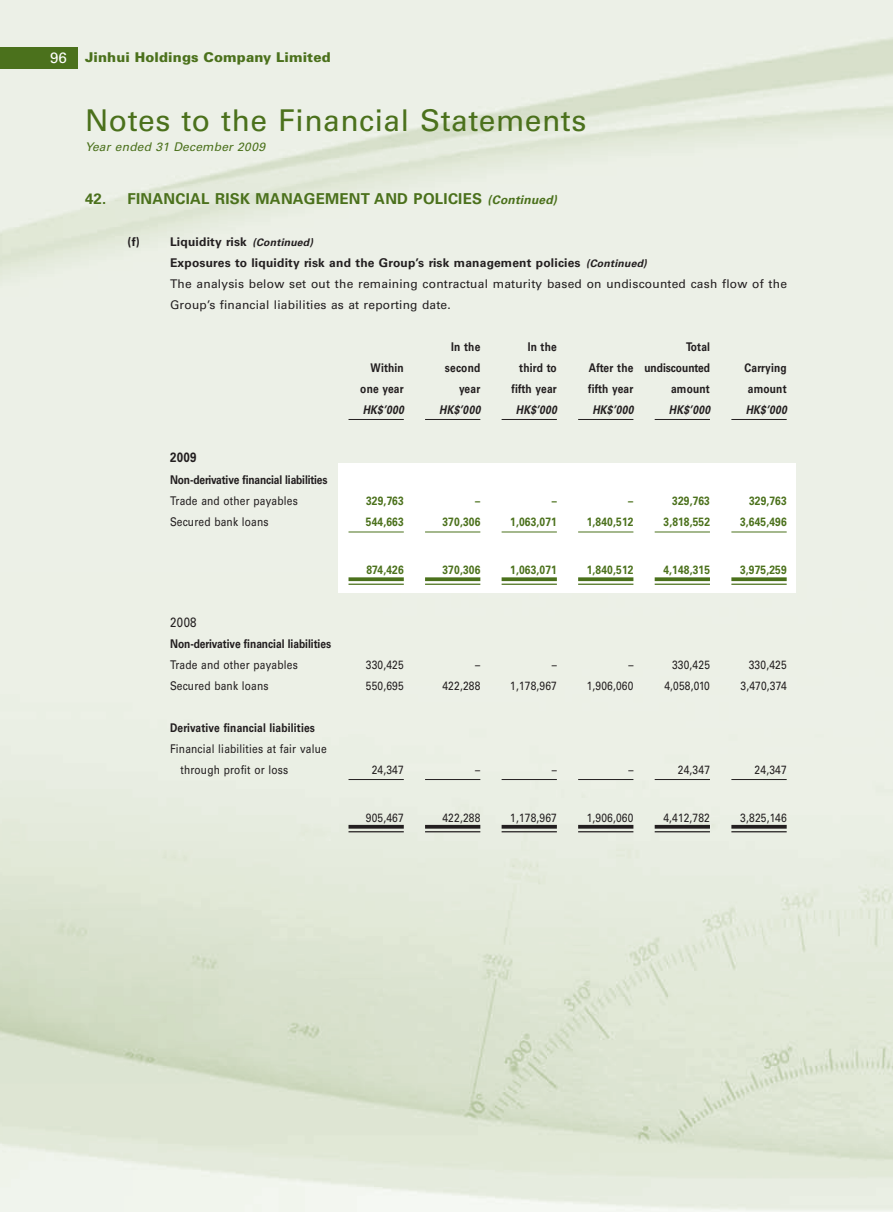
<style>
.page{position:relative;width:893px;height:1212px;background:#fff}
.page>*{position:absolute;margin:0;border:0;box-sizing:border-box;transform-origin:0 0}
.t1{font:30px "Univers LT Std";letter-spacing:.015em;color:#4b711c}
.t2{font:700 15px "Univers LT Std";letter-spacing:.015em;color:#4b711c}
.t3{font:900 13.5px "Univers LT Std";letter-spacing:.01em;color:#4b711c}
.t4{font:700 13.5px "Univers LT Std";color:#231f20;scale:.85 1}
.t5{font:13.5px "Univers LT Std";color:#231f20;scale:.85 1}
.t6{font:12px "Univers LT Std";letter-spacing:.015em;color:#231f20;scale:.85 1}
.t7{font:12px/21px "Univers LT Std";letter-spacing:.015em;color:#231f20}
.t8{font:700 12px/21px "Univers LT Std";letter-spacing:-.005em;color:#231f20;scale:.85 1}
.t9{font:700 12px "Univers LT Std";letter-spacing:.015em;color:#4b711c;scale:.85 1}
.t10{font:700 12px "Univers LT Std";letter-spacing:.015em;color:#231f20;scale:.85 1}
.t11{font:italic 700 12px "Univers LT Std";letter-spacing:.035em;color:#231f20;scale:.85 1}
.t12{font:italic 12px "Univers LT Std";letter-spacing:.015em;color:#4b711c}
.t13{font:700 12px "Univers LT Std";letter-spacing:-.005em;color:#231f20}
.s1{font-weight:400;font-size:15px;color:#fff}
.s2{font-style:italic;font-size:12px}
.s3{font-weight:700}
.s4{font-weight:700;font-style:italic;font-size:10.5px}
.s5{font-weight:400}
</style>
<div class="page">
<img style="left:0;top:0;width:893px;height:1212px">
<div style="left:0;top:48px;width:78px;height:21px;background:#4b711c"></div>
<hr style="left:348px;top:419px;width:56px;height:1px;background:#231f20">
<hr style="left:425px;top:419px;width:55px;height:1px;background:#231f20">
<hr style="left:502px;top:419px;width:55px;height:1px;background:#231f20">
<hr style="left:578px;top:419px;width:55px;height:1px;background:#231f20">
<hr style="left:655px;top:419px;width:55px;height:1px;background:#231f20">
<hr style="left:731px;top:419px;width:56px;height:1px;background:#231f20">
<div style="left:338px;top:463px;width:457px;height:130px;background:#fff"></div>
<hr style="left:348px;top:532px;width:56px;height:1px;background:#4b711c">
<hr style="left:425px;top:532px;width:55px;height:1px;background:#4b711c">
<hr style="left:502px;top:532px;width:55px;height:1px;background:#4b711c">
<hr style="left:578px;top:532px;width:55px;height:1px;background:#4b711c">
<hr style="left:655px;top:532px;width:55px;height:1px;background:#4b711c">
<hr style="left:731px;top:532px;width:56px;height:1px;background:#4b711c">
<svg style="left:348px;top:577px;width:56px;height:4px"></svg>
<hr style="left:348px;top:584px;width:56px;height:1px;background:#4b711c">
<svg style="left:425px;top:577px;width:55px;height:4px"></svg>
<hr style="left:425px;top:584px;width:55px;height:1px;background:#4b711c">
<svg style="left:502px;top:577px;width:55px;height:4px"></svg>
<hr style="left:502px;top:584px;width:55px;height:1px;background:#4b711c">
<svg style="left:578px;top:577px;width:55px;height:4px"></svg>
<hr style="left:578px;top:584px;width:55px;height:1px;background:#4b711c">
<svg style="left:655px;top:577px;width:55px;height:4px"></svg>
<hr style="left:655px;top:584px;width:55px;height:1px;background:#4b711c">
<svg style="left:731px;top:577px;width:56px;height:4px"></svg>
<hr style="left:731px;top:584px;width:56px;height:1px;background:#4b711c">
<hr style="left:348px;top:779px;width:56px;height:1px;background:#231f20">
<hr style="left:425px;top:779px;width:55px;height:1px;background:#231f20">
<hr style="left:502px;top:779px;width:55px;height:1px;background:#231f20">
<hr style="left:578px;top:779px;width:55px;height:1px;background:#231f20">
<hr style="left:655px;top:779px;width:55px;height:1px;background:#231f20">
<hr style="left:731px;top:779px;width:56px;height:1px;background:#231f20">
<svg style="left:348px;top:825px;width:56px;height:4px"></svg>
<hr style="left:348px;top:831px;width:56px;height:1px;background:#231f20">
<svg style="left:425px;top:825px;width:55px;height:4px"></svg>
<hr style="left:425px;top:831px;width:55px;height:1px;background:#231f20">
<svg style="left:502px;top:825px;width:55px;height:4px"></svg>
<hr style="left:502px;top:831px;width:55px;height:1px;background:#231f20">
<svg style="left:578px;top:825px;width:55px;height:4px"></svg>
<hr style="left:578px;top:831px;width:55px;height:1px;background:#231f20">
<svg style="left:655px;top:825px;width:55px;height:4px"></svg>
<hr style="left:655px;top:831px;width:55px;height:1px;background:#231f20">
<svg style="left:731px;top:825px;width:56px;height:4px"></svg>
<hr style="left:731px;top:831px;width:56px;height:1px;background:#231f20">
<p class="t3" style="left:50px;top:49px;width:282px"><span class="s1">96</span> Jinhui Holdings Company Limited</p>
<p class="t1" style="left:85px;top:103px;width:503px">Notes to the Financial Statements</p>
<p class="t12" style="left:85px;top:139px;width:182px">Year ended 31 December 2009</p>
<p class="t2" style="left:85px;top:190px;width:473px">42. FINANCIAL RISK MANAGEMENT AND POLICIES <span class="s2">(Continued)</span></p>
<p class="t13" style="left:128px;top:235px;width:14px">(f)</p>
<p class="t7" style="left:170px;top:231px;width:618px"><span class="s3">Liquidity risk</span> <span class="s4">(Continued)<br></span><span class="s3">Exposures to liquidity risk and the Group’s risk management policies</span> <span class="s4">(Continued)<br></span>The analysis below set out the remaining contractual maturity based on undiscounted cash flow of the Group’s financial liabilities as at reporting date.</p>
<p class="t8" style="left:451px;top:336px;width:36px">In the</p>
<p class="t8" style="left:528px;top:336px;width:36px">In the</p>
<p class="t8" style="left:686px;top:336px;width:30px">Total</p>
<p class="t8" style="left:371px;top:357px;width:41px">Within</p>
<p class="t8" style="left:445px;top:357px;width:43px">second</p>
<p class="t8" style="left:519px;top:357px;width:46px">third to</p>
<p class="t8" style="left:589px;top:357px;width:144px">After the undiscounted</p>
<p class="t10" style="left:744px;top:361px;width:51px">Carrying</p>
<p class="t8" style="left:360px;top:378px;width:53px">one year</p>
<p class="t8" style="left:459px;top:378px;width:27px">year</p>
<p class="t10" style="left:512px;top:382px;width:55px">fifth year</p>
<p class="t10" style="left:588px;top:382px;width:55px">fifth year</p>
<p class="t8" style="left:671px;top:378px;width:47px">amount</p>
<p class="t8" style="left:748px;top:378px;width:47px">amount</p>
<p class="t11" style="left:363px;top:403px;width:50px">HK$’000</p>
<p class="t11" style="left:439px;top:403px;width:50px">HK$’000</p>
<p class="t11" style="left:516px;top:403px;width:50px">HK$’000</p>
<p class="t11" style="left:592px;top:403px;width:50px">HK$’000</p>
<p class="t11" style="left:669px;top:403px;width:50px">HK$’000</p>
<p class="t11" style="left:746px;top:403px;width:50px">HK$’000</p>
<p class="t4" style="left:170px;top:449px;width:32px">2009</p>
<p class="t8" style="left:170px;top:470px;width:187px">Non-derivative financial liabilities<br><span class="s5">Trade and other payables</span></p>
<p class="t9" style="left:366px;top:494px;width:46px">329,763</p>
<p class="t9" style="left:475px;top:494px;width:7px">–</p>
<p class="t9" style="left:552px;top:494px;width:7px">–</p>
<p class="t9" style="left:628px;top:494px;width:7px">–</p>
<p class="t9" style="left:672px;top:494px;width:46px">329,763</p>
<p class="t9" style="left:749px;top:494px;width:46px">329,763</p>
<p class="t6" style="left:170px;top:515px;width:117px">Secured bank loans</p>
<p class="t9" style="left:366px;top:515px;width:46px">544,663</p>
<p class="t9" style="left:442px;top:515px;width:46px">370,306</p>
<p class="t9" style="left:510px;top:515px;width:57px">1,063,071</p>
<p class="t9" style="left:587px;top:515px;width:57px">1,840,512</p>
<p class="t9" style="left:663px;top:515px;width:56px">3,818,552</p>
<p class="t9" style="left:740px;top:515px;width:57px">3,645,496</p>
<p class="t9" style="left:366px;top:563px;width:45px">874,426</p>
<p class="t9" style="left:442px;top:563px;width:46px">370,306</p>
<p class="t9" style="left:510px;top:563px;width:57px">1,063,071</p>
<p class="t9" style="left:587px;top:563px;width:57px">1,840,512</p>
<p class="t9" style="left:663px;top:563px;width:57px">4,148,315</p>
<p class="t9" style="left:740px;top:563px;width:57px">3,975,259</p>
<p class="t5" style="left:170px;top:614px;width:33px">2008</p>
<p class="t8" style="left:170px;top:633px;width:191px">Non-derivative financial liabilities<br><span class="s5">Trade and other payables</span></p>
<p class="t6" style="left:366px;top:657px;width:46px">330,425</p>
<p class="t6" style="left:475px;top:657px;width:7px">–</p>
<p class="t6" style="left:552px;top:657px;width:8px">–</p>
<p class="t6" style="left:628px;top:657px;width:8px">–</p>
<p class="t6" style="left:672px;top:657px;width:46px">330,425</p>
<p class="t6" style="left:749px;top:657px;width:46px">330,425</p>
<p class="t6" style="left:170px;top:678px;width:117px">Secured bank loans</p>
<p class="t6" style="left:366px;top:678px;width:46px">550,695</p>
<p class="t6" style="left:442px;top:678px;width:46px">422,288</p>
<p class="t6" style="left:510px;top:678px;width:56px">1,178,967</p>
<p class="t6" style="left:587px;top:678px;width:57px">1,906,060</p>
<p class="t6" style="left:664px;top:678px;width:55px">4,058,010</p>
<p class="t6" style="left:740px;top:678px;width:56px">3,470,374</p>
<p class="t10" style="left:170px;top:721px;width:172px">Derivative financial liabilities</p>
<p class="t6" style="left:170px;top:741px;width:186px">Financial liabilities at fair value</p>
<p class="t6" style="left:180px;top:762px;width:128px">through profit or loss</p>
<p class="t6" style="left:372px;top:762px;width:39px">24,347</p>
<p class="t6" style="left:475px;top:762px;width:8px">–</p>
<p class="t6" style="left:552px;top:762px;width:7px">–</p>
<p class="t6" style="left:628px;top:762px;width:7px">–</p>
<p class="t6" style="left:678px;top:762px;width:39px">24,347</p>
<p class="t6" style="left:755px;top:762px;width:39px">24,347</p>
<p class="t6" style="left:366px;top:810px;width:46px">905,467</p>
<p class="t6" style="left:442px;top:810px;width:46px">422,288</p>
<p class="t6" style="left:510px;top:810px;width:56px">1,178,967</p>
<p class="t6" style="left:587px;top:810px;width:57px">1,906,060</p>
<p class="t6" style="left:663px;top:810px;width:56px">4,412,782</p>
<p class="t6" style="left:740px;top:810px;width:56px">3,825,146</p>
</div>
